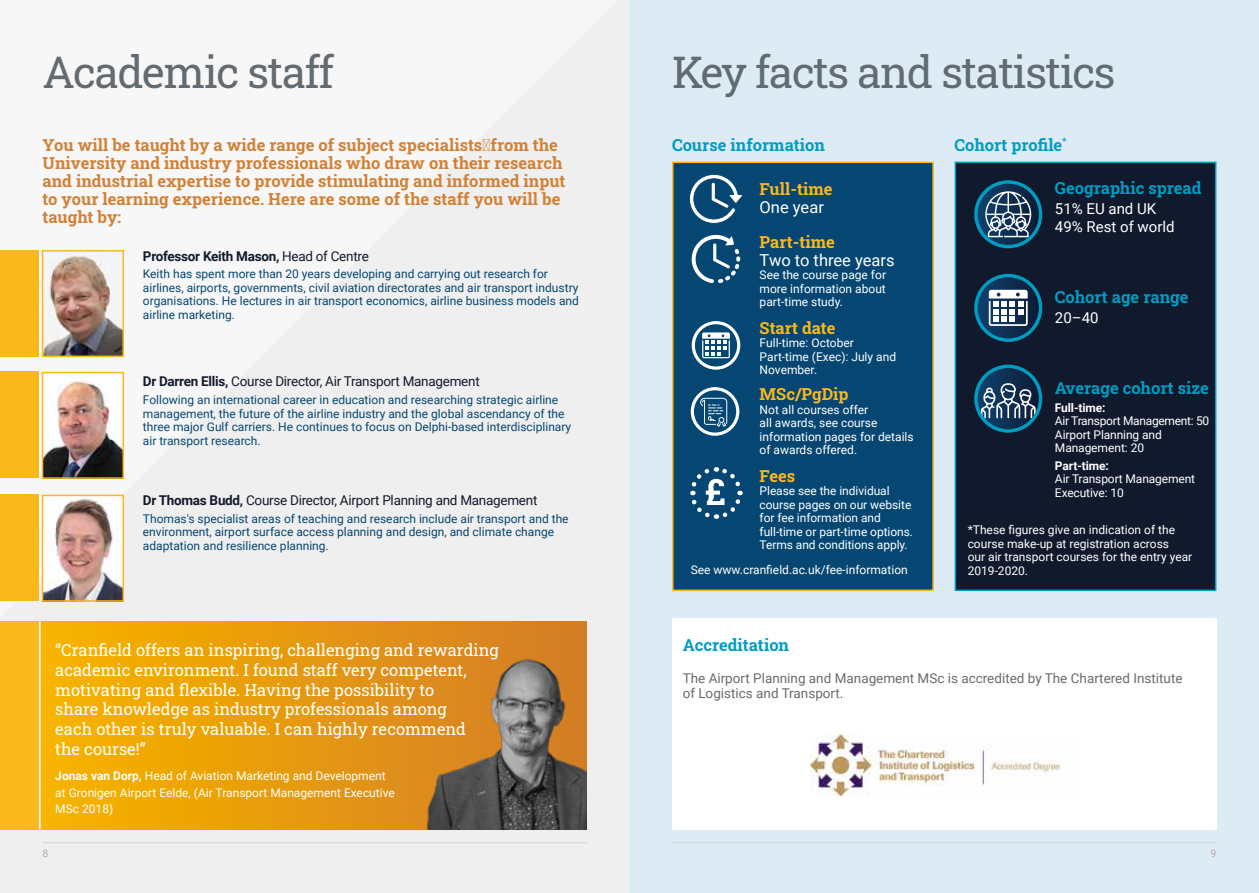
<style>
.page{position:relative;width:1259px;height:893px;background:#fff}
.page>*{position:absolute;margin:0;border:0;box-sizing:border-box;transform-origin:0 0}
.t1{font:43.5px "Roboto Slab";letter-spacing:-.03em;color:#616b71}
.t2{font:16.5px/19.8px "Roboto Slab";color:#fff}
.t3{font:700 16.5px/18px "Roboto Slab";color:#d28035}
.t4{font:700 16.5px "Roboto Slab";color:#009dc3}
.t5{font:700 16.5px "Roboto Slab";color:#fbb81b}
.t6{font:16.5px "Roboto";color:#fff}
.t7{font:15px/18px "Roboto";color:#fff}
.t8{font:13.5px "Roboto";letter-spacing:-.02em;color:#111a2d}
.t9{font:13.5px/15px "Roboto";color:#676c6e}
.t10{font:700 13.5px "Roboto";letter-spacing:-.02em;color:#111a2d}
.t11{font:12px/13.5px "Roboto";color:#fff}
.t12{font:12px/13.5px "Roboto";color:#054772}
.t13{font:700 12px "Roboto";letter-spacing:-.01em;color:#fff}
.t14{font:10.5px "Roboto";color:#b1b0af}
.s1{font-weight:400}
.s2{font-weight:700}
</style>
<div class="page">
<div style="left:0;top:0;width:629px;height:893px;background:#f0efef"></div>
<div style="left:629px;top:0;width:630px;height:893px;background:#ddebf4"></div>
<div style="left:954px;top:162px;width:262px;height:429px;background:#111a2d;border:2px solid #009dc3"></div>
<div style="left:672px;top:162px;width:262px;height:429px;background:#054772;border:2px solid #fbb81b"></div>
<svg style="left:974px;top:365px;width:68px;height:68px"></svg>
<svg style="left:977px;top:368px;width:62px;height:61px"></svg>
<svg style="left:981px;top:383px;width:54px;height:35px;background:#526b84"></svg>
<svg style="left:974px;top:274px;width:68px;height:68px"></svg>
<svg style="left:977px;top:277px;width:62px;height:61px;background:#113759"></svg>
<svg style="left:988px;top:290px;width:39px;height:36px"></svg>
<svg style="left:974px;top:180px;width:68px;height:68px"></svg>
<svg style="left:977px;top:184px;width:62px;height:61px"></svg>
<svg style="left:985px;top:191px;width:46px;height:46px;background:#5d748c"></svg>
<div style="left:0;top:250px;width:38px;height:107px;background:#fbb81b"></div>
<div style="left:0;top:372px;width:38px;height:106px;background:#fbb81b"></div>
<div style="left:0;top:495px;width:38px;height:106px;background:#fbb81b"></div>
<img style="left:41px;top:249px;width:84px;height:109px">
<img style="left:41px;top:371px;width:84px;height:109px">
<img style="left:41px;top:494px;width:84px;height:108px">
<div style="left:0;top:622px;width:587px;height:207px;background:linear-gradient(to right,#fab900,#d27c28)"></div>
<hr style="left:38px;top:622px;width:3px;height:207px;background:#fff">
<div style="left:0;top:622px;width:38px;height:207px;background:#fbb81b"></div>
<div style="left:672px;top:618px;width:544px;height:211px;background:#fff"></div>
<img style="left:810px;top:734px;width:252px;height:62px">
<img style="left:421px;top:658px;width:166px;height:171px">
<svg style="left:690px;top:467px;width:53px;height:52px"></svg>
<svg style="left:691px;top:235px;width:49px;height:48px"></svg>
<svg style="left:689px;top:174px;width:53px;height:50px"></svg>
<svg style="left:691px;top:321px;width:49px;height:49px"></svg>
<svg style="left:694px;top:323px;width:44px;height:44px"></svg>
<svg style="left:702px;top:332px;width:28px;height:26px"></svg>
<div style="left:693px;top:323px;width:45px;height:45px;border:2px solid #fff;border-radius:50%"></div>
<svg style="left:691px;top:387px;width:48px;height:49px"></svg>
<svg style="left:693px;top:390px;width:44px;height:43px"></svg>
<div style="left:692px;top:389px;width:45px;height:45px;border:2px solid #fff;border-radius:50%"></div>
<svg style="left:700px;top:398px;width:27px;height:29px"></svg>
<hr style="left:43px;top:842px;width:544px;height:1px;background:#d3d6d8">
<hr style="left:672px;top:842px;width:544px;height:1px;background:#d3d6d8">
<h1 class="t1" style="left:43px;top:43px;width:293px">Academic staff</h1>
<p class="t3" style="left:43px;top:136px;width:524px">You will be taught by a wide range of subject specialists‭from the University and industry professionals who draw on their research and industrial expertise to provide stimulating and informed input to your learning experience. Here are some of the staff you will be taught by:</p>
<p class="t10" style="left:143px;top:246px;width:227px">Professor Keith Mason, <span class="s1">Head of Centre</span></p>
<p class="t12" style="left:143px;top:267px;width:437px">Keith has spent more than 20 years developing and carrying out research for airlines, airports, governments, civil aviation directorates and air transport industry organisations. He lectures in air transport economics, airline business models and airline marketing.</p>
<p class="t8" style="left:143px;top:372px;width:338px"><span class="s2">Dr Darren Ellis,</span> Course Director, Air Transport Management</p>
<p class="t12" style="left:143px;top:393px;width:430px">Following an international career in education and researching strategic airline management, the future of the airline industry and the global ascendancy of the three major Gulf carriers. He continues to focus on Delphi-based interdisciplinary air transport research.</p>
<p class="t8" style="left:143px;top:491px;width:396px"><span class="s2">Dr Thomas Budd,</span> Course Director, Airport Planning and Management</p>
<p class="t12" style="left:143px;top:511px;width:427px">Thomas's specialist areas of teaching and research include air transport and the environment, airport surface access planning and design, and climate change adaptation and resilience planning.</p>
<p class="t2" style="left:55px;top:640px;width:445px">“Cranfield offers an inspiring, challenging and rewarding academic environment. I found staff very competent, motivating and flexible. Having the possibility to<br>share knowledge as industry professionals among<br>each other is truly valuable. I can highly recommend<br>the course!”</p>
<p class="t11" style="left:55px;top:767px;width:341px;line-height:16.5px"><span class="s2">Jonas van Dorp,</span> Head of Aviation Marketing and Development at Gronigen Airport Eelde, (Air Transport Management Executive<br>MSc 2018)</p>
<h1 class="t1" style="left:672px;top:43px;width:445px">Key facts and statistics</h1>
<h2 class="t4" style="left:672px;top:134px;width:154px">Course information</h2>
<h2 class="t5" style="left:759px;top:177px;width:74px">Full-time</h2>
<h2 class="t6" style="left:759px;top:195px;width:66px">One year</h2>
<h2 class="t5" style="left:759px;top:231px;width:77px">Part-time</h2>
<h2 class="t6" style="left:759px;top:249px;width:136px">Two to three years</h2>
<p class="t11" style="left:759px;top:268px;width:128px;text-align:justify">See the course page for more information about part-time study.</p>
<h2 class="t5" style="left:759px;top:316px;width:77px">Start date</h2>
<p class="t11" style="left:759px;top:336px;width:138px">Full-time: October<br>Part-time (Exec): July and<br>November.</p>
<h2 class="t4" style="left:954px;top:134px;width:114px">Cohort profile<sup>*</sup></h2>
<h2 class="t4" style="left:1055px;top:176px;width:148px">Geographic spread</h2>
<p class="t7" style="left:1055px;top:199px;width:121px">51% EU and UK<br>49% Rest of world</p>
<h2 class="t4" style="left:1055px;top:286px;width:135px">Cohort age range</h2>
<p class="t7" style="left:1055px;top:308px;width:45px">20–40</p>
<h2 class="t4" style="left:1055px;top:377px;width:155px">Average cohort size</h2>
<p class="t13" style="left:1055px;top:399px;width:52px">Full-time:</p>
<p class="t11" style="left:1055px;top:414px;width:156px">Air Transport Management: 50<br>Airport Planning and<br>Management: 20</p>
<p class="t13" style="left:1055px;top:457px;width:55px">Part-time:</p>
<p class="t11" style="left:1055px;top:472px;width:142px">Air Transport Management<br>Executive: 10</p>
<h2 class="t5" style="left:759px;top:383px;width:90px">MSc/PgDip</h2>
<p class="t11" style="left:759px;top:402px;width:156px">Not all courses offer<br>all awards, see course information pages for details of awards offered.</p>
<h2 class="t5" style="left:759px;top:465px;width:37px">Fees</h2>
<p class="t11" style="left:759px;top:484px;width:155px">Please see the individual course pages on our website for fee information and full-time or part-time options.<br>Terms and conditions apply.</p>
<p class="t11" style="left:967px;top:523px;width:226px">*These figures give an indication of the course make-up at registration across<br>our air transport courses for the entry year</p>
<p class="t11" style="left:691px;top:562px;width:218px">See www.cranfield.ac.uk/fee-information</p>
<p class="t11" style="left:967px;top:563px;width:62px">2019-2020.</p>
<h2 class="t4" style="left:682px;top:633px;width:108px">Accreditation</h2>
<p class="t9" style="left:682px;top:670px;width:501px">The Airport Planning and Management MSc is accredited by The Chartered Institute of Logistics and Transport.</p>
<p class="t14" style="left:43px;top:845px;width:7px">8</p>
<p class="t14" style="left:1210px;top:845px;width:7px">9</p>
</div>
